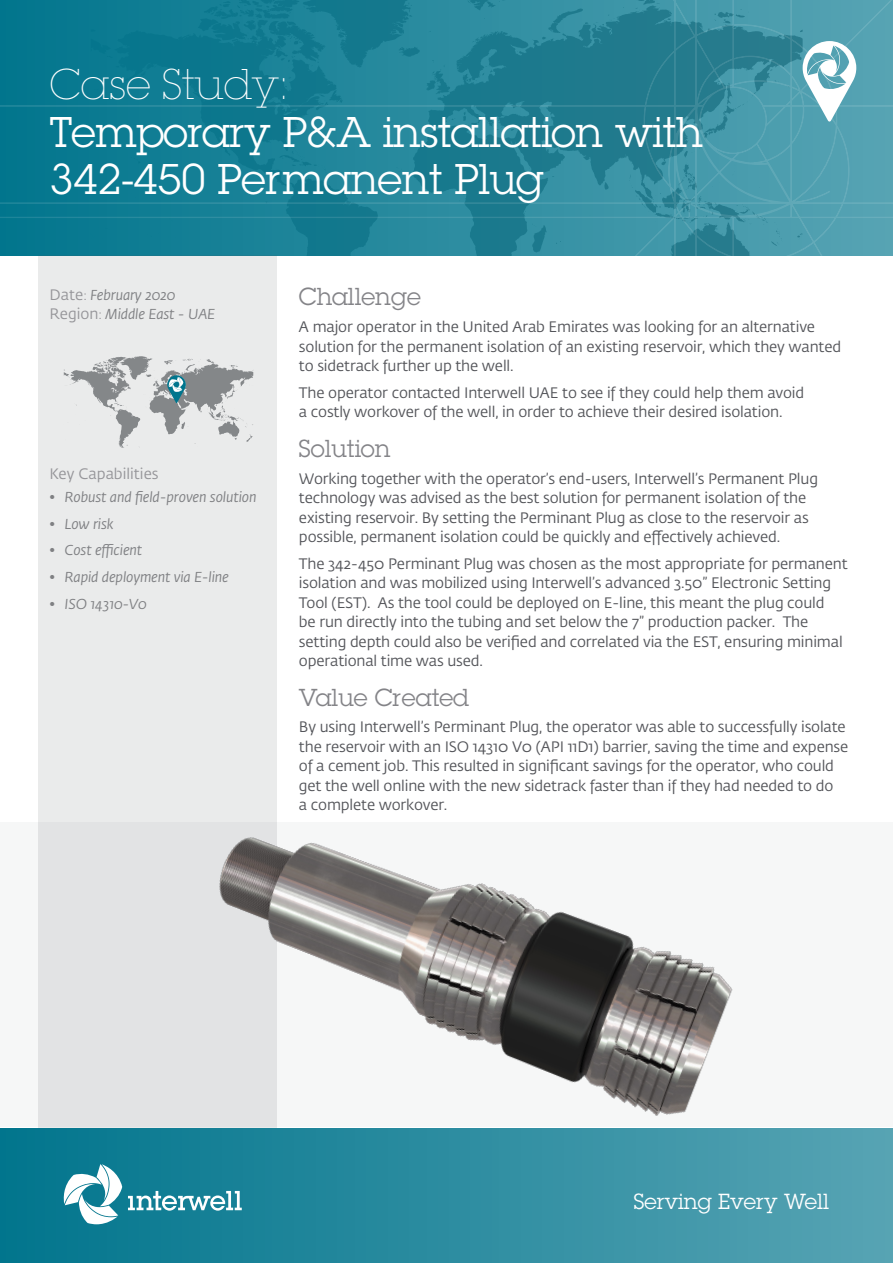
<style>
.page{position:relative;width:893px;height:1263px;background:#fff}
.page>*{position:absolute;margin:0;border:0;box-sizing:border-box;transform-origin:0 0}
.t1{font:42px/47.8px "Lubalin Graph Std";letter-spacing:-.01em;color:#fff}
.t2{font:200 42px "Lubalin Graph Std";letter-spacing:-.01em;color:#fff}
.P_Mellomtittel{font:24px "Lubalin Graph Std";color:#848488}
.t3{font:21.3px "Lubalin Graph Std";color:#fff}
.br_tekst{font:15px/19.5px "Fedra Sans Std";letter-spacing:-.01em;color:#54555a}
.date_reg_key{font:15px "Fedra Sans Std";color:#959599}
.date_reg_key-2{font:italic 14.25px "Fedra Sans Std";letter-spacing:-.01em;color:#7f8083}
.s1{font-style:normal;font-size:15px;color:#959599}
.s2{font-style:normal;font-size:12px;color:#959599}
</style>
<div class="page">
<div style="left:0;top:1128px;width:893px;height:135px;background:linear-gradient(to right,#01758d,#57a4b4)"></div>
<svg style="left:0;top:0;width:893px;height:256px;background:#248599"></svg>
<svg style="left:128px;top:1191px;width:114px;height:19px"></svg>
<svg style="left:62px;top:1164px;width:60px;height:60px"></svg>
<div style="left:38px;top:256px;width:239px;height:872px;background:#eaebeb"></div>
<svg style="left:803px;top:41px;width:53px;height:81px"></svg>
<div style="left:0;top:822px;width:893px;height:305px;background:linear-gradient(to bottom,#ecedee,#ecedee)"></div>
<img style="left:141px;top:822px;width:675px;height:330px">
<svg style="left:64px;top:356px;width:189px;height:92px"></svg>
<p class="t2" style="left:50px;top:60px;width:241px">Case Study:</p>
<p class="t1" style="left:50px;top:107px;width:655px">Temporary P&amp;A installation with<br>342-450 Permanent Plug</p>
<p class="date_reg_key-2" style="left:50px;top:286px;width:127px"><span class="s1">Date</span><span class="s2">:</span> February 2020</p>
<p class="date_reg_key-2" style="left:50px;top:306px;width:167px"><span class="s1">Region</span><span class="s2">:</span> Middle East - UAE</p>
<p class="date_reg_key" style="left:50px;top:465px;width:110px">Key Capabilities</p>
<p class="date_reg_key-2" style="left:50px;top:488px;width:208px">• Robust and field-proven solution</p>
<p class="date_reg_key-2" style="left:50px;top:515px;width:66px">• Low risk</p>
<p class="date_reg_key-2" style="left:50px;top:542px;width:94px">• Cost efficient</p>
<p class="date_reg_key-2" style="left:50px;top:568px;width:181px">• Rapid deployment via E-line</p>
<p class="date_reg_key-2" style="left:50px;top:595px;width:99px">• ISO 14310-V0</p>
<p class="P_Mellomtittel" style="left:299px;top:282px;width:123px">Challenge</p>
<p class="br_tekst" style="left:299px;top:317px;width:544px">A major operator in the United Arab Emirates was looking for an alternative solution for the permanent isolation of an existing reservoir, which they wanted to sidetrack further up the well.</p>
<p class="br_tekst" style="left:299px;top:383px;width:507px">The operator contacted Interwell UAE to see if they could help them avoid a costly workover of the well, in order to achieve their desired isolation.</p>
<p class="P_Mellomtittel" style="left:299px;top:433px;width:93px">Solution</p>
<p class="br_tekst" style="left:299px;top:469px;width:521px">Working together with the operator’s end-users, Interwell’s Permanent Plug technology was advised as the best solution for permanent isolation of the existing reservoir. By setting the Perminant Plug as close to the reservoir as possible, permanent isolation could be quickly and effectively achieved.</p>
<p class="br_tekst" style="left:299px;top:554px;width:550px">The 342-450 Perminant Plug was chosen as the most appropriate for permanent isolation and was mobilized using Interwell’s advanced 3.50” Electronic Setting Tool (EST). As the tool could be deployed on E-line, this meant the plug could<br>be run directly into the tubing and set below the 7” production packer. The setting depth could also be verified and correlated via the EST, ensuring minimal operational time was used.</p>
<p class="P_Mellomtittel" style="left:299px;top:682px;width:172px">Value Created</p>
<p class="br_tekst" style="left:299px;top:718px;width:551px">By using Interwell’s Perminant Plug, the operator was able to successfully isolate the reservoir with an ISO 14310 V0 (API 11D1) barrier, saving the time and expense of a cement job. This resulted in significant savings for the operator, who could get the well online with the new sidetrack faster than if they had needed to do<br>a complete workover.</p>
<h3 class="t3" style="left:634px;top:1188px;width:197px">Serving Every Well</h3>
</div>
